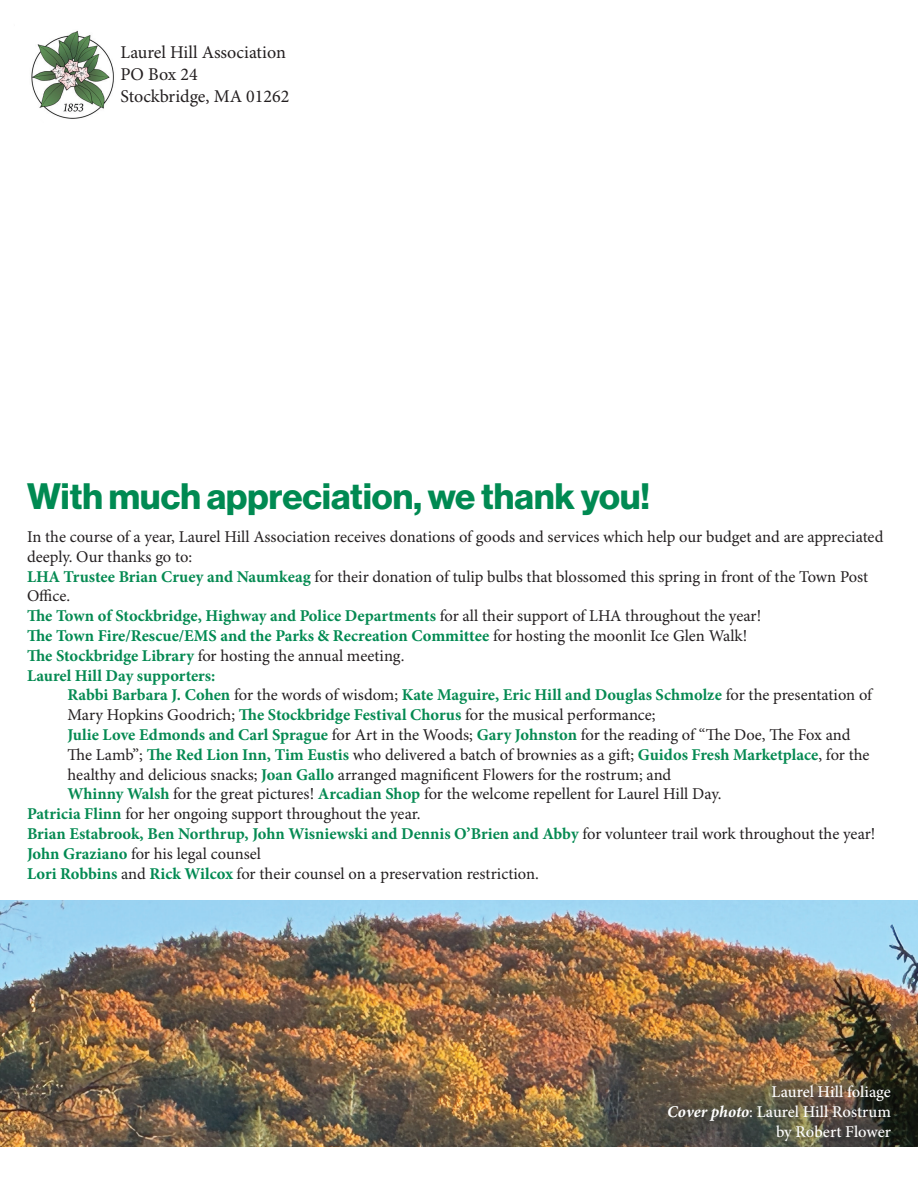
<style>
.page{position:relative;width:918px;height:1188px;background:#fff}
.page>*{position:absolute;margin:0;border:0;box-sizing:border-box;transform-origin:0 0}
.t1{font:36px "N Haas Grotesk DS Pro 75 Bd";letter-spacing:.005em;color:#008a52}
.t2{font:18px/21.6px "Minion Pro";color:#231f20}
.t3{font:16.5px/19.8px "Minion Pro";letter-spacing:-.005em;color:#231f20}
.t4{font:700 16.5px "Minion Pro";color:#058a52}
.t5{font:500 16.5px/19.8px "Minion Pro";color:#fff;text-align:right}
.s1{font-weight:700;color:#058a52}
.s2{font-weight:700;color:#008a52}
.s3{font-weight:400;color:#231f20}
.s4{font-weight:700;font-style:italic}
.s5{font-weight:400}
</style>
<div class="page">
<img style="left:31px;top:30px;width:83px;height:89px">
<img style="left:0;top:900px;width:918px;height:247px">
<p class="t2" style="left:120px;top:43px;width:171px">Laurel Hill Association<br>PO Box 24<br>Stockbridge, MA 01262</p>
<h1 class="t1" style="left:27px;top:475px;width:625px">With much appreciation, we thank you!</h1>
<p class="t3" style="left:27px;top:528px;width:858px">In the course of a year, Laurel Hill Association receives donations of goods and services which help our budget and are appreciated deeply. Our thanks go to:<br><span class="s1">LHA Trustee Brian Cruey and Naumkeag</span> for their donation of tulip bulbs that blossomed this spring in front of the Town Post Office.<br><span class="s1">The Town of Stockbridge, Highway and Police Departments</span> for all their support of LHA throughout the year!<br><span class="s2">The Town Fire/Rescue/EMS and the Parks &amp; Recreation Committee</span> for hosting the moonlit Ice Glen Walk!<br><span class="s1">The Stockbridge Library</span> for hosting the annual meeting.<br><span class="s1">Laurel Hill Day supporters:</span></p>
<p class="t4" style="left:68px;top:684px;width:806px">Rabbi Barbara J. Cohen <span class="s3">for the words of wisdom;</span> Kate Maguire, Eric Hill and Douglas Schmolze <span class="s3">for the presentation of</span></p>
<p class="t3" style="left:68px;top:706px;width:590px">Mary Hopkins Goodrich; <span class="s1">The Stockbridge Festival Chorus</span> for the musical performance;</p>
<p class="t3" style="left:68px;top:726px;width:785px"><span class="s1">Julie Love Edmonds and Carl Sprague</span> for Art in the Woods; <span class="s1">Gary Johnston</span> for the reading of “The Doe, The Fox and</p>
<p class="t3" style="left:68px;top:745px;width:804px">The Lamb”; <span class="s1">The Red Lion Inn, Tim Eustis</span> who delivered a batch of brownies as a gift; <span class="s1">Guidos Fresh Marketplace</span>, for the</p>
<p class="t3" style="left:68px;top:765px;width:605px">healthy and delicious snacks; <span class="s1">Joan Gallo</span> arranged magnificent Flowers for the rostrum; and</p>
<p class="t3" style="left:68px;top:785px;width:655px"><span class="s1">Whinny Walsh</span> for the great pictures! <span class="s1">Arcadian Shop</span> for the welcome repellent for Laurel Hill Day.</p>
<p class="t3" style="left:27px;top:805px;width:395px"><span class="s1">Patricia Flinn</span> for her ongoing support throughout the year.</p>
<p class="t4" style="left:27px;top:822px;width:850px">Brian Estabrook, Ben Northrup, John Wisniewski and Dennis O’Brien and Abby <span class="s3">for volunteer trail work throughout the year!</span></p>
<p class="t3" style="left:27px;top:844px;width:236px"><span class="s2">John Graziano</span> for his legal counsel</p>
<p class="t3" style="left:27px;top:864px;width:513px"><span class="s2">Lori Robbins</span> and <span class="s2">Rick Wilcox</span> for their counsel on a preservation restriction.</p>
<p class="t5" style="left:667px;top:1082px;width:225px">Laurel Hill foliage<br><span class="s4">Cover photo</span><span class="s5">:</span> Laurel Hill Rostrum by Robert Flower</p>
</div>
